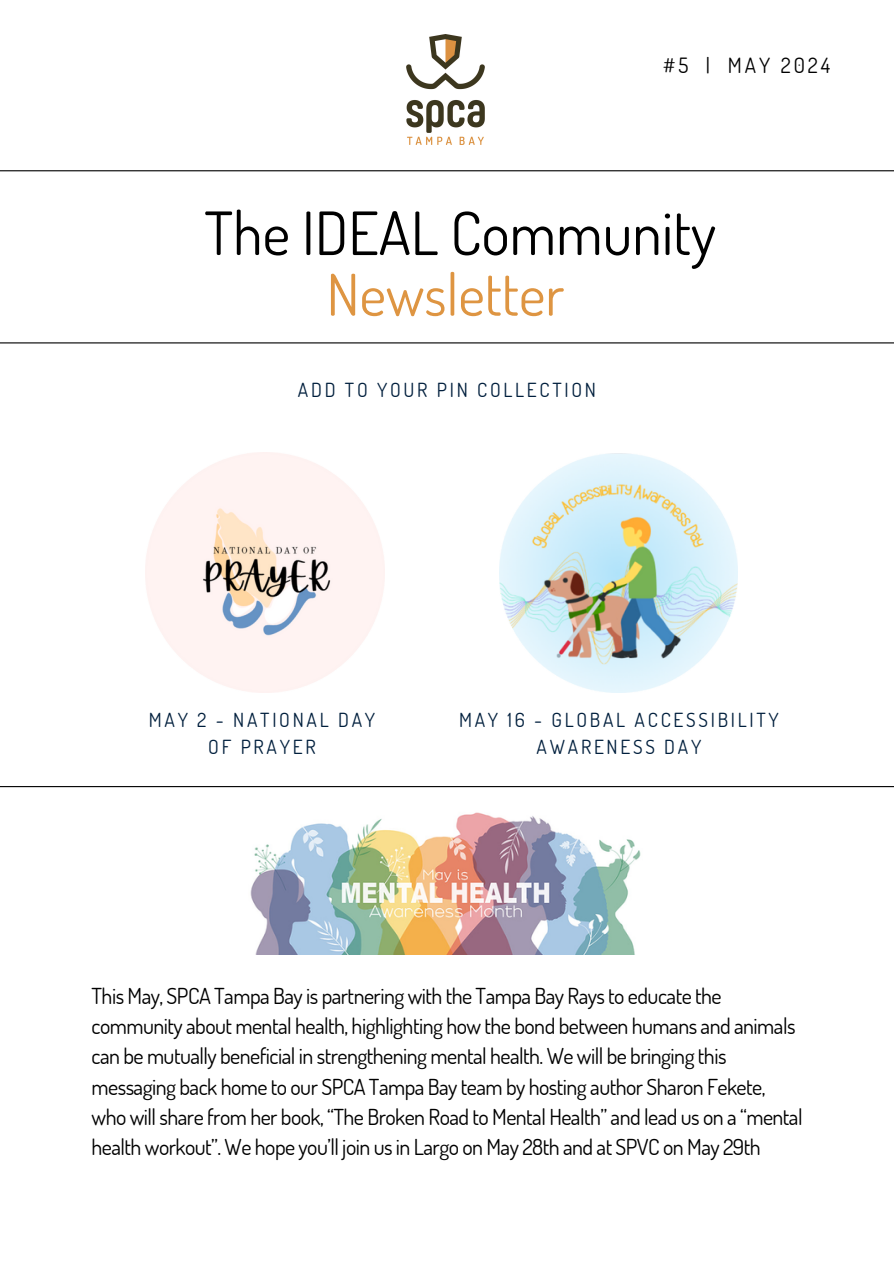
<style>
.page{position:relative;width:894px;height:1264px;background:#fff}
.page>*{position:absolute;margin:0;border:0;box-sizing:border-box;transform-origin:0 0}
.t1{font:59.7px "Dosis";color:#000}
.t2{font:57.45px "Dosis";color:#de9542}
.t3{font:22.05px/30.3px "Dosis";letter-spacing:-.025em;color:#000}
.t4{font:21px "Dosis";letter-spacing:.145em;color:#000}
.t5{font:19.35px/27px "Dosis";letter-spacing:.14em;color:#001f3d;text-align:center}
</style>
<div class="page">
<hr style="left:0;top:342px;width:893px;height:1px;background:#000">
<hr style="left:0;top:170px;width:893px;height:1px;background:#000">
<img style="left:406px;top:34px;width:79px;height:111px">
<hr style="left:0;top:786px;width:893px;height:1px;background:#000">
<img style="left:146px;top:453px;width:238px;height:239px">
<img style="left:250px;top:812px;width:391px;height:142px">
<img style="left:500px;top:454px;width:237px;height:238px">
<p class="t4" style="left:663px;top:51px;width:169px">#5 | MAY 2024</p>
<p class="t1" style="left:204px;top:194px;width:513px">The IDEAL Community</p>
<p class="t2" style="left:326px;top:257px;width:239px">Newsletter</p>
<p class="t5" style="left:298px;top:376px;width:299px">ADD TO YOUR PIN COLLECTION</p>
<p class="t5" style="left:149px;top:706px;width:228px">MAY 2 - NATIONAL DAY<br>OF PRAYER</p>
<p class="t5" style="left:459px;top:706px;width:321px">MAY 16 - GLOBAL ACCESSIBILITY<br>AWARENESS DAY</p>
<h3 class="t3" style="left:91px;top:979px;width:712px">This May, SPCA Tampa Bay is partnering with the Tampa Bay Rays to educate the community about mental health, highlighting how the bond between humans and animals can be mutually beneficial in strengthening mental health. We will be bringing this messaging back home to our SPCA Tampa Bay team by hosting author Sharon Fekete, who will share from her book, “The Broken Road to Mental Health” and lead us on a “mental health workout”. We hope you’ll join us in Largo on May 28th and at SPVC on May 29th</h3>
</div>
